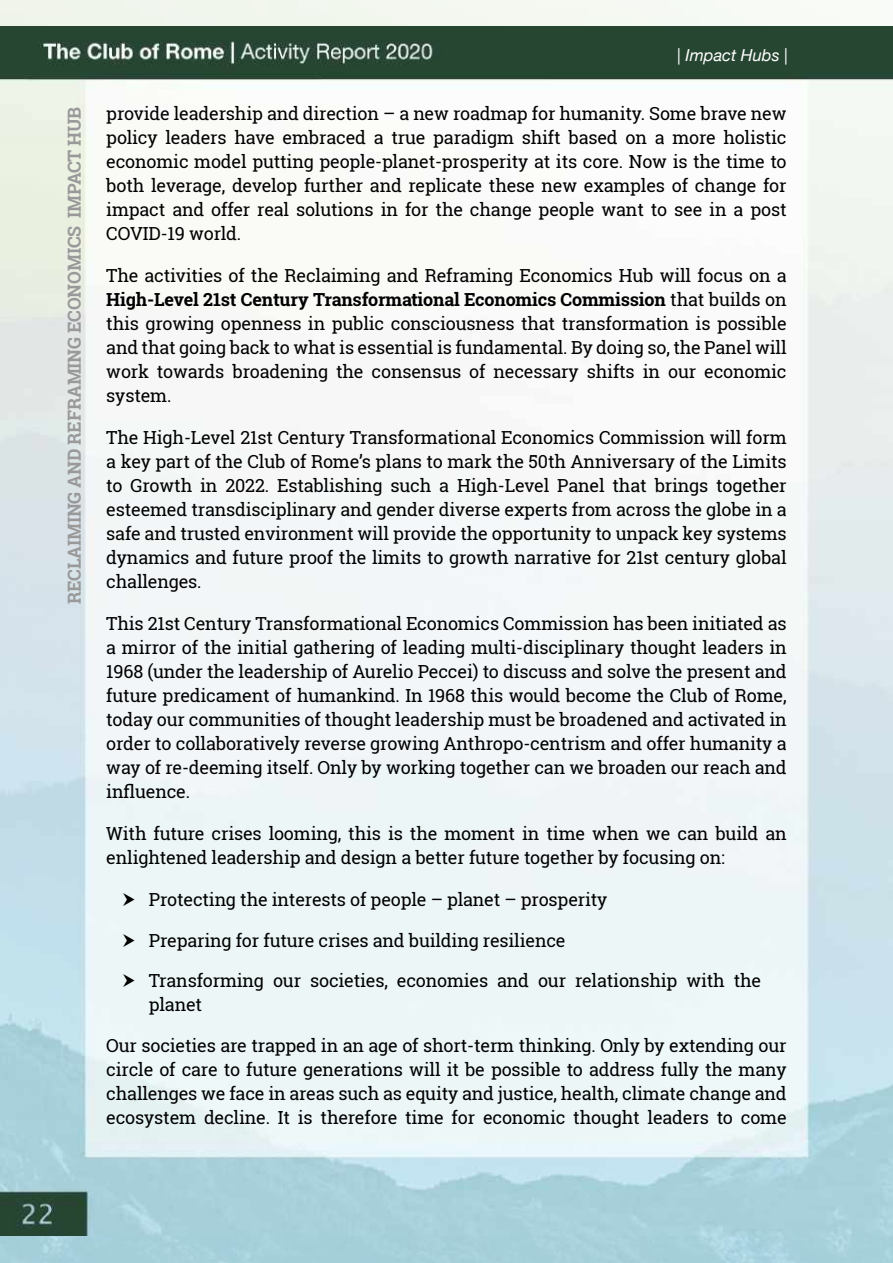
<style>
.page{position:relative;width:893px;height:1263px;background:#fff}
.page>*{position:absolute;margin:0;border:0;box-sizing:border-box;transform-origin:0 0}
.t1{font:18px/24px "Roboto Slab";letter-spacing:-.01em;color:#000;text-align:justify}
.t2{font:700 18px "Roboto Slab";letter-spacing:-.01em;color:#999}
.t3{font:italic 16.5px "Helvetica Neue";color:#fff}
.s1{font-weight:700}
</style>
<div class="page">
<img style="left:0;top:0;width:893px;height:1263px">
<img style="left:0;top:27px;width:893px;height:1209px">
<svg style="left:123px;top:893px;width:12px;height:13px"></svg>
<svg style="left:123px;top:933px;width:12px;height:14px"></svg>
<svg style="left:123px;top:974px;width:12px;height:13px"></svg>
<p class="t2" style="left:62px;top:604px;width:499px;rotate:-90deg">RECLAIMING AND REFRAMING ECONOMICS IMPACT HUB</p>
<p class="t3" style="left:677px;top:45px;width:112px">| Impact Hubs |</p>
<p class="t1" style="left:106px;top:101px;width:682px">provide leadership and direction – a new roadmap for humanity. Some brave new policy leaders have embraced a true paradigm shift based on a more holistic economic model putting people-planet-prosperity at its core. Now is the time to both leverage, develop further and replicate these new examples of change for impact and offer real solutions in for the change people want to see in a post COVID-19 world.</p>
<p class="t1" style="left:106px;top:263px;width:682px">The activities of the Reclaiming and Reframing Economics Hub will focus on a <span class="s1">High-Level 21st Century Transformational Economics Commission</span> that builds on this growing openness in public consciousness that transformation is possible and that going back to what is essential is fundamental. By doing so, the Panel will work towards broadening the consensus of necessary shifts in our economic system.</p>
<p class="t1" style="left:106px;top:425px;width:682px">The High-Level 21st Century Transformational Economics Commission will form a key part of the Club of Rome’s plans to mark the 50th Anniversary of the Limits to Growth in 2022. Establishing such a High-Level Panel that brings together esteemed transdisciplinary and gender diverse experts from across the globe in a safe and trusted environment will provide the opportunity to unpack key systems dynamics and future proof the limits to growth narrative for 21st century global challenges.</p>
<p class="t1" style="left:106px;top:611px;width:682px">This 21st Century Transformational Economics Commission has been initiated as a mirror of the initial gathering of leading multi-disciplinary thought leaders in 1968 (under the leadership of Aurelio Peccei) to discuss and solve the present and future predicament of humankind. In 1968 this would become the Club of Rome, today our communities of thought leadership must be broadened and activated in order to collaboratively reverse growing Anthropo-centrism and offer humanity a way of re-deeming itself. Only by working together can we broaden our reach and influence.</p>
<p class="t1" style="left:106px;top:821px;width:682px">With future crises looming, this is the moment in time when we can build an enlightened leadership and design a better future together by focusing on:</p>
<p class="t1" style="left:149px;top:887px;width:460px">Protecting the interests of people – planet – prosperity</p>
<p class="t1" style="left:149px;top:928px;width:418px">Preparing for future crises and building resilience</p>
<p class="t1" style="left:149px;top:968px;width:614px">Transforming our societies, economies and our relationship with the planet</p>
<p class="t1" style="left:106px;top:1033px;width:682px">Our societies are trapped in an age of short-term thinking. Only by extending our circle of care to future generations will it be possible to address fully the many challenges we face in areas such as equity and justice, health, climate change and ecosystem decline. It is therefore time for economic thought leaders to come</p>
</div>
